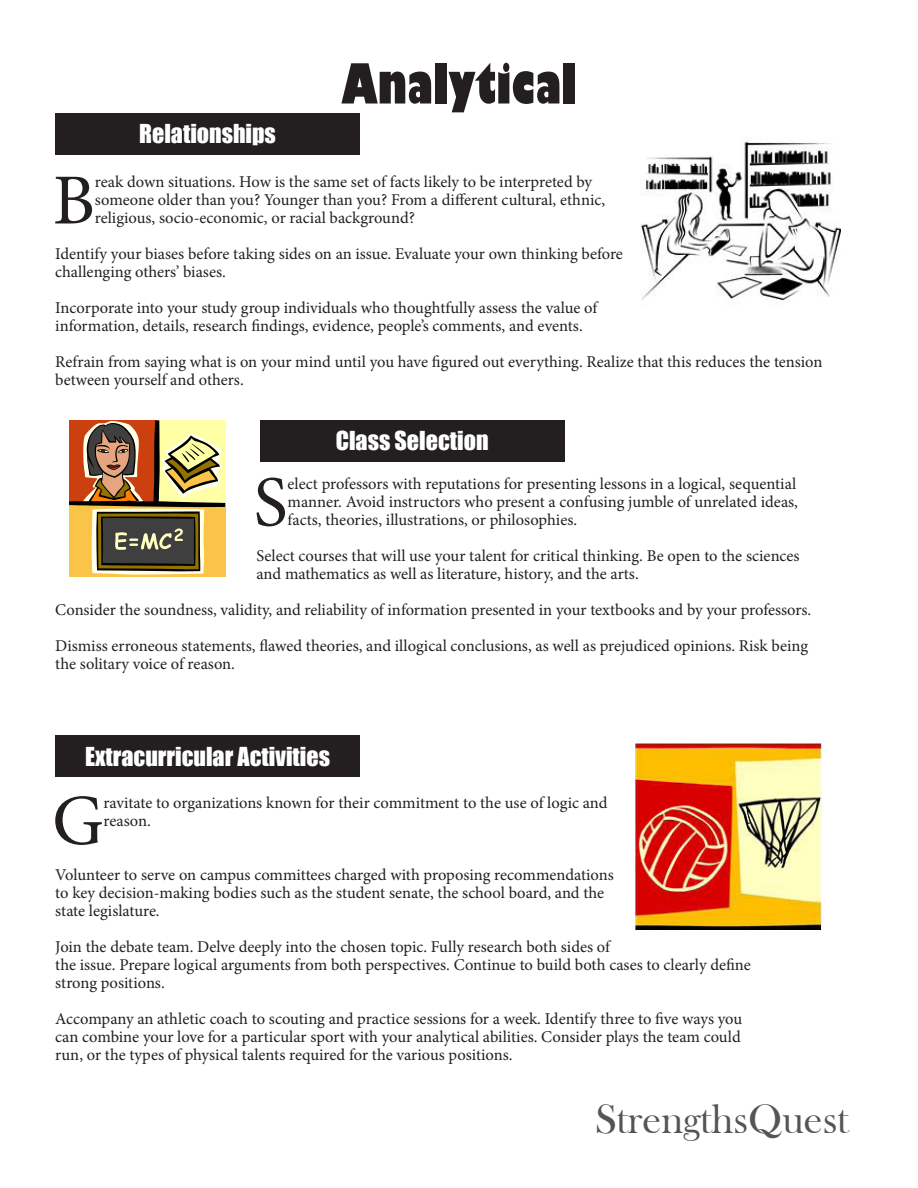
<style>
.page{position:relative;width:918px;height:1188px;background:#fff}
.page>*{position:absolute;margin:0;border:0;box-sizing:border-box;transform-origin:0 0}
.t1{font:71.85px "Minion Pro";color:#231f20}
.t2{font:800 condensed 54px "Gill Sans";color:#231f20}
.t3{font:42px "Bask Old Face";color:#545557}
.t4{font:24px "Impact";color:#fff}
.t5{font:16.5px/18px "Minion Pro";color:#231f20}
</style>
<div class="page">
<img style="left:641px;top:138px;width:199px;height:165px">
<div style="left:55px;top:113px;width:305px;height:41px;background:#231f20"></div>
<svg style="left:69px;top:420px;width:156px;height:155px;background:#a78552"></svg>
<div style="left:260px;top:420px;width:304px;height:41px;background:#231f20"></div>
<img style="left:636px;top:744px;width:185px;height:186px">
<div style="left:55px;top:736px;width:305px;height:41px;background:#231f20"></div>
<p class="t4" style="left:139px;top:115px;width:138px">Relationships</p>
<p class="t2" style="left:341px;top:50px;width:237px">Analytical</p>
<p class="t1" style="left:53px;top:152px;width:44px">B</p>
<p class="t5" style="left:95px;top:173px;width:512px">reak down situations. How is the same set of facts likely to be interpreted by someone older than you? Younger than you? From a different cultural, ethnic, religious, socio-economic, or racial background?</p>
<p class="t5" style="left:55px;top:245px;width:569px">Identify your biases before taking sides on an issue. Evaluate your own thinking before challenging others’ biases.</p>
<p class="t5" style="left:55px;top:299px;width:544px">Incorporate into your study group individuals who thoughtfully assess the value of information, details, research findings, evidence, people’s comments, and events.</p>
<p class="t5" style="left:55px;top:353px;width:769px">Refrain from saying what is on your mind until you have figured out everything. Realize that this reduces the tension between yourself and others.</p>
<p class="t4" style="left:336px;top:422px;width:154px">Class Selection</p>
<p class="t1" style="left:254px;top:454px;width:36px">S</p>
<p class="t5" style="left:288px;top:475px;width:512px;text-align:justify">elect professors with reputations for presenting lessons in a logical, sequential manner. Avoid instructors who present a confusing jumble of unrelated ideas, facts, theories, illustrations, or philosophies.</p>
<p class="t5" style="left:256px;top:547px;width:545px">Select courses that will use your talent for critical thinking. Be open to the sciences and mathematics as well as literature, history, and the arts.</p>
<p class="t5" style="left:55px;top:601px;width:758px">Consider the soundness, validity, and reliability of information presented in your textbooks and by your professors.</p>
<p class="t5" style="left:55px;top:637px;width:754px">Dismiss erroneous statements, flawed theories, and illogical conclusions, as well as prejudiced opinions. Risk being the solitary voice of reason.</p>
<p class="t4" style="left:85px;top:738px;width:246px">Extracurricular Activities</p>
<p class="t1" style="left:52px;top:773px;width:53px">G</p>
<p class="t5" style="left:103px;top:794px;width:506px">ravitate to organizations known for their commitment to the use of logic and reason.</p>
<p class="t5" style="left:55px;top:866px;width:560px">Volunteer to serve on campus committees charged with proposing recommendations to key decision-making bodies such as the student senate, the school board, and the state legislature.</p>
<p class="t5" style="left:55px;top:938px;width:697px">Join the debate team. Delve deeply into the chosen topic. Fully research both sides of<br>the issue. Prepare logical arguments from both perspectives. Continue to build both cases to clearly define strong positions.</p>
<p class="t5" style="left:55px;top:1010px;width:688px;text-align:justify">Accompany an athletic coach to scouting and practice sessions for a week. Identify three to five ways you can combine your love for a particular sport with your analytical abilities. Consider plays the team could run, or the types of physical talents required for the various positions.</p>
<p class="t3" style="left:595px;top:1096px;width:255px">StrengthsQuest</p>
</div>
